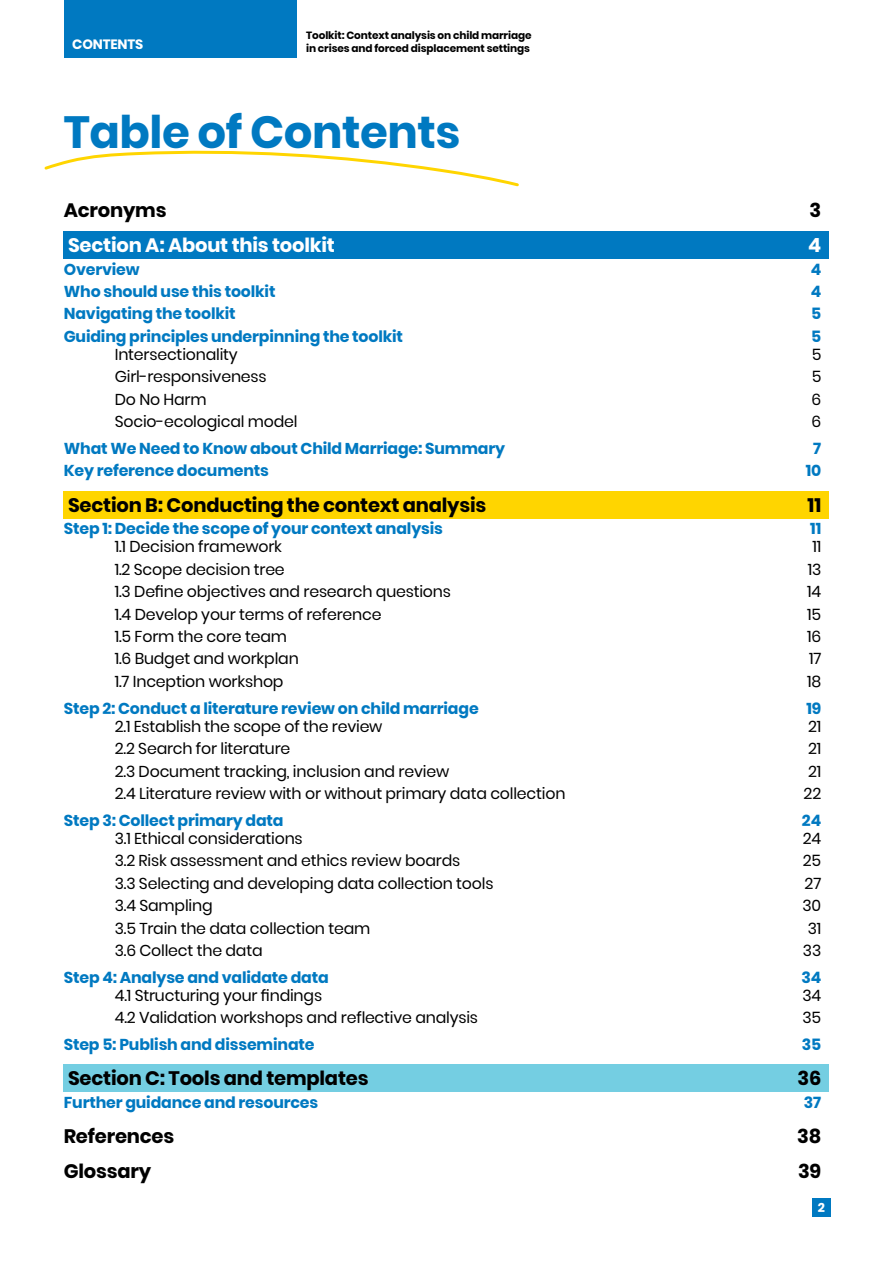
<style>
.page{position:relative;width:893px;height:1263px;background:#fff}
.page>*{position:absolute;margin:0;border:0;box-sizing:border-box;transform-origin:0 0}
.t1{font:700 45px "Poppins";letter-spacing:-.01em;color:#0079c1}
.t2{font:700 19.5px "Poppins";letter-spacing:-.01em;color:#000}
.t3{font:700 19.5px "Poppins";letter-spacing:-.01em;color:#fff}
.t4{font:15.75px "Poppins";letter-spacing:-.01em;color:#000}
.t5{font:700 15.75px "Poppins";letter-spacing:-.01em;color:#0079c1}
.t6{font:700 13.5px "Poppins";letter-spacing:-.01em;color:#fff}
.t7{font:700 12.6px "Poppins";color:#fff}
.t8{font:700 10.5px "Poppins";letter-spacing:-.01em;color:#000}
</style>
<div class="page">
<div style="left:64px;top:0;width:232px;height:57px;background:#0079c1"></div>
<div style="left:812px;top:1198px;width:18px;height:18px;background:#0079c1"></div>
<div style="left:64px;top:232px;width:765px;height:27px;background:#0079c1"></div>
<div style="left:64px;top:491px;width:765px;height:27px;background:#ffd500"></div>
<div style="left:64px;top:1065px;width:765px;height:27px;background:#74cee2"></div>
<svg style="left:44px;top:150px;width:475px;height:37px"></svg>
<p class="t8" style="left:306px;top:29px;width:227px">Toolkit: Context analysis on child marriage</p>
<p class="t6" style="left:72px;top:36px;width:73px">CONTENTS</p>
<p class="t8" style="left:306px;top:42px;width:225px">in crises and forced displacement settings</p>
<h1 class="t1" style="left:64px;top:106px;width:398px">Table of Contents</h1>
<p class="t2" style="left:64px;top:199px;width:104px">Acronyms</p>
<p class="t2" style="left:809px;top:199px;width:13px">3</p>
<p class="t3" style="left:68px;top:234px;width:268px">Section A: About this toolkit</p>
<p class="t3" style="left:808px;top:234px;width:15px">4</p>
<p class="t5" style="left:64px;top:260px;width:77px">Overview</p>
<p class="t5" style="left:811px;top:260px;width:12px">4</p>
<p class="t5" style="left:64px;top:282px;width:213px">Who should use this toolkit</p>
<p class="t5" style="left:811px;top:282px;width:12px">4</p>
<p class="t5" style="left:64px;top:305px;width:173px">Navigating the toolkit</p>
<p class="t5" style="left:811px;top:305px;width:12px">5</p>
<p class="t5" style="left:64px;top:327px;width:341px">Guiding principles underpinning the toolkit</p>
<p class="t5" style="left:811px;top:327px;width:12px">5</p>
<p class="t4" style="left:115px;top:345px;width:125px">Intersectionality</p>
<p class="t4" style="left:812px;top:345px;width:11px">5</p>
<p class="t4" style="left:115px;top:368px;width:153px">Girl-responsiveness</p>
<p class="t4" style="left:812px;top:368px;width:11px">5</p>
<p class="t4" style="left:115px;top:390px;width:93px">Do No Harm</p>
<p class="t4" style="left:811px;top:390px;width:11px">6</p>
<p class="t4" style="left:115px;top:413px;width:184px">Socio-ecological model</p>
<p class="t4" style="left:811px;top:413px;width:11px">6</p>
<p class="t5" style="left:64px;top:439px;width:443px">What We Need to Know about Child Marriage: Summary</p>
<p class="t5" style="left:813px;top:439px;width:10px">7</p>
<p class="t5" style="left:64px;top:462px;width:207px">Key reference documents</p>
<p class="t5" style="left:806px;top:462px;width:17px">10</p>
<p class="t2" style="left:68px;top:493px;width:420px">Section B: Conducting the context analysis</p>
<p class="t2" style="left:808px;top:493px;width:15px">11</p>
<p class="t5" style="left:64px;top:519px;width:381px">Step 1: Decide the scope of your context analysis</p>
<p class="t5" style="left:810px;top:519px;width:13px">11</p>
<p class="t4" style="left:115px;top:538px;width:169px">1.1 Decision framework</p>
<p class="t4" style="left:812px;top:538px;width:10px">11</p>
<p class="t4" style="left:115px;top:560px;width:172px">1.2 Scope decision tree</p>
<p class="t4" style="left:808px;top:560px;width:15px">13</p>
<p class="t4" style="left:115px;top:582px;width:338px">1.3 Define objectives and research questions</p>
<p class="t4" style="left:807px;top:582px;width:16px">14</p>
<p class="t4" style="left:115px;top:605px;width:268px">1.4 Develop your terms of reference</p>
<p class="t4" style="left:807px;top:605px;width:16px">15</p>
<p class="t4" style="left:115px;top:627px;width:174px">1.5 Form the core team</p>
<p class="t4" style="left:807px;top:627px;width:16px">16</p>
<p class="t4" style="left:115px;top:650px;width:185px">1.6 Budget and workplan</p>
<p class="t4" style="left:809px;top:650px;width:14px">17</p>
<p class="t4" style="left:115px;top:672px;width:170px">1.7 Inception workshop</p>
<p class="t4" style="left:807px;top:672px;width:16px">18</p>
<p class="t5" style="left:64px;top:699px;width:416px">Step 2: Conduct a literature review on child marriage</p>
<p class="t5" style="left:806px;top:699px;width:16px">19</p>
<p class="t4" style="left:115px;top:717px;width:269px">2.1 Establish the scope of the review</p>
<p class="t4" style="left:808px;top:717px;width:15px">21</p>
<p class="t4" style="left:115px;top:739px;width:177px">2.2 Search for literature</p>
<p class="t4" style="left:808px;top:739px;width:15px">21</p>
<p class="t4" style="left:115px;top:762px;width:336px">2.3 Document tracking, inclusion and review</p>
<p class="t4" style="left:808px;top:762px;width:15px">21</p>
<p class="t4" style="left:115px;top:784px;width:452px">2.4 Literature review with or without primary data collection</p>
<p class="t4" style="left:804px;top:784px;width:19px">22</p>
<p class="t5" style="left:64px;top:811px;width:221px">Step 3: Collect primary data</p>
<p class="t5" style="left:802px;top:811px;width:21px">24</p>
<p class="t4" style="left:115px;top:829px;width:190px">3.1 Ethical considerations</p>
<p class="t4" style="left:803px;top:829px;width:20px">24</p>
<p class="t4" style="left:115px;top:852px;width:347px">3.2 Risk assessment and ethics review boards</p>
<p class="t4" style="left:803px;top:852px;width:20px">25</p>
<p class="t4" style="left:115px;top:874px;width:380px">3.3 Selecting and developing data collection tools</p>
<p class="t4" style="left:805px;top:874px;width:18px">27</p>
<p class="t4" style="left:115px;top:896px;width:99px">3.4 Sampling</p>
<p class="t4" style="left:802px;top:896px;width:20px">30</p>
<p class="t4" style="left:115px;top:919px;width:257px">3.5 Train the data collection team</p>
<p class="t4" style="left:808px;top:919px;width:15px">31</p>
<p class="t4" style="left:115px;top:941px;width:149px">3.6 Collect the data</p>
<p class="t4" style="left:803px;top:941px;width:20px">33</p>
<p class="t5" style="left:64px;top:968px;width:266px">Step 4: Analyse and validate data</p>
<p class="t5" style="left:801px;top:968px;width:21px">34</p>
<p class="t4" style="left:115px;top:986px;width:209px">4.1 Structuring your findings</p>
<p class="t4" style="left:802px;top:986px;width:20px">34</p>
<p class="t4" style="left:115px;top:1009px;width:365px">4.2 Validation workshops and reflective analysis</p>
<p class="t4" style="left:802px;top:1009px;width:20px">35</p>
<p class="t5" style="left:64px;top:1035px;width:252px">Step 5: Publish and disseminate</p>
<p class="t5" style="left:802px;top:1035px;width:21px">35</p>
<p class="t2" style="left:68px;top:1067px;width:302px">Section C: Tools and templates</p>
<p class="t2" style="left:797px;top:1067px;width:25px">36</p>
<p class="t5" style="left:64px;top:1093px;width:256px">Further guidance and resources</p>
<p class="t5" style="left:804px;top:1093px;width:19px">37</p>
<p class="t2" style="left:64px;top:1125px;width:112px">References</p>
<p class="t2" style="left:797px;top:1125px;width:26px">38</p>
<p class="t2" style="left:64px;top:1160px;width:89px">Glossary</p>
<p class="t2" style="left:798px;top:1160px;width:25px">39</p>
<p class="t7" style="left:818px;top:1200px;width:9px">2</p>
</div>
